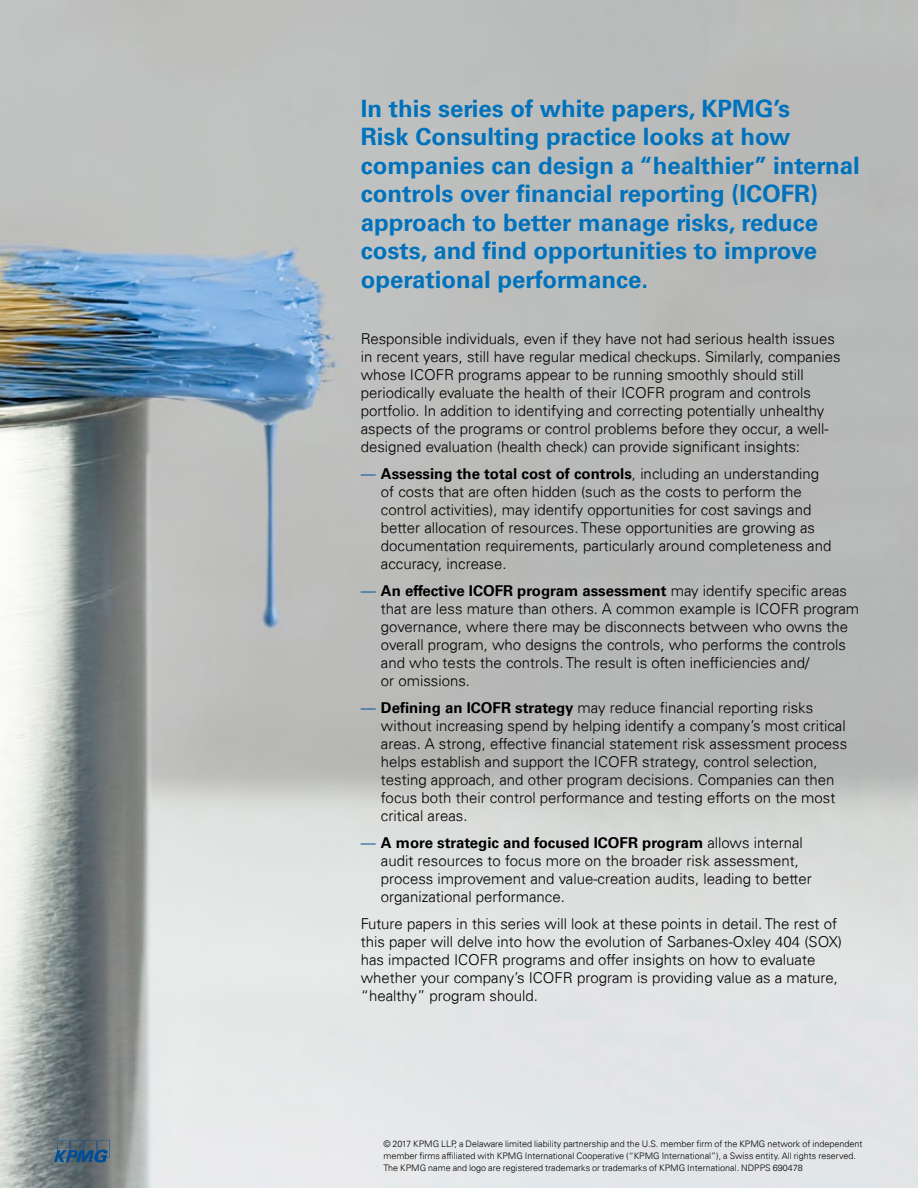
<style>
.page{position:relative;width:918px;height:1188px;background:#fff}
.page>*{position:absolute;margin:0;border:0;box-sizing:border-box;transform-origin:0 0}
.t1{font:700 24px/28.5px "Univers 65";color:#0072bc}
.t2{font:300 15px/18px "Univers 45";color:#000}
.t3{font:700 15px "Univers 65";color:#000}
.t4{font:300 9px/12px "Univers 45";color:#000}
.s1{font-family:"Univers 45";font-weight:300;color:#004e98}
.s2{font-family:"Univers 45";font-weight:300}
.s3{color:#004e98}
.s4{font-family:"Univers 65";font-weight:700}
</style>
<div class="page">
<img style="left:0;top:0;width:918px;height:1188px">
<svg style="left:54px;top:1140px;width:56px;height:22px"></svg>
<p class="t1" style="left:361px;top:94px;width:500px">In this series of white papers, KPMG’s<br>Risk Consulting practice looks at how companies can design a “healthier” internal controls over financial reporting (ICOFR) approach to better manage risks, reduce costs, and find opportunities to improve operational performance.</p>
<p class="t2" style="left:361px;top:330px;width:481px">Responsible individuals, even if they have not had serious health issues in recent years, still have regular medical checkups. Similarly, companies whose ICOFR programs appear to be running smoothly should still periodically evaluate the health of their ICOFR program and controls portfolio. In addition to identifying and correcting potentially unhealthy aspects of the programs or control problems before they occur, a well&shy;designed evaluation (health check) can provide significant insights:</p>
<p class="t3" style="left:361px;top:465px;width:460px"><span class="s1">—</span> Assessing the total cost of controls<span class="s2">, including an understanding</span></p>
<p class="t2" style="left:381px;top:483px;width:452px">of costs that are often hidden (such as the costs to perform the control activities), may identify opportunities for cost savings and better allocation of resources. These opportunities are growing as documentation requirements, particularly around completeness and accuracy, increase.</p>
<p class="t3" style="left:361px;top:582px;width:488px"><span class="s1">—</span> An effective ICOFR program assessment <span class="s2">may identify specific areas</span></p>
<p class="t2" style="left:381px;top:600px;width:480px">that are less mature than others. A common example is ICOFR program governance, where there may be disconnects between who owns the overall program, who designs the controls, who performs the controls and who tests the controls. The result is often inefficiencies and/<br>or omissions.</p>
<p class="t2" style="left:381px;top:699px;width:468px;text-indent:-20px"><span class="s3">—</span> <span class="s4">Defining an ICOFR strategy</span> may reduce financial reporting risks without increasing spend by helping identify a company’s most critical areas. A strong, effective financial statement risk assessment process helps establish and support the ICOFR strategy, control selection, testing approach, and other program decisions. Companies can then focus both their control performance and testing efforts on the most critical areas.</p>
<p class="t3" style="left:361px;top:834px;width:444px"><span class="s1">—</span> A more strategic and focused ICOFR program <span class="s2">allows internal</span></p>
<p class="t2" style="left:381px;top:852px;width:432px">audit resources to focus more on the broader risk assessment, process improvement and value-creation audits, leading to better organizational performance.</p>
<p class="t2" style="left:361px;top:915px;width:483px">Future papers in this series will look at these points in detail. The rest of this paper will delve into how the evolution of Sarbanes-Oxley 404 (SOX) has impacted ICOFR programs and offer insights on how to evaluate whether your company’s ICOFR program is providing value as a mature, “healthy” program should.</p>
<p class="t4" style="left:383px;top:1138px;width:481px">© 2017 KPMG LLP, a Delaware limited liability partnership and the U.S. member firm of the KPMG network of independent member firms affiliated with KPMG International Cooperative (“KPMG International”), a Swiss entity. All rights reserved.<br>The KPMG name and logo are registered trademarks or trademarks of KPMG International. NDPPS 690478</p>
</div>
